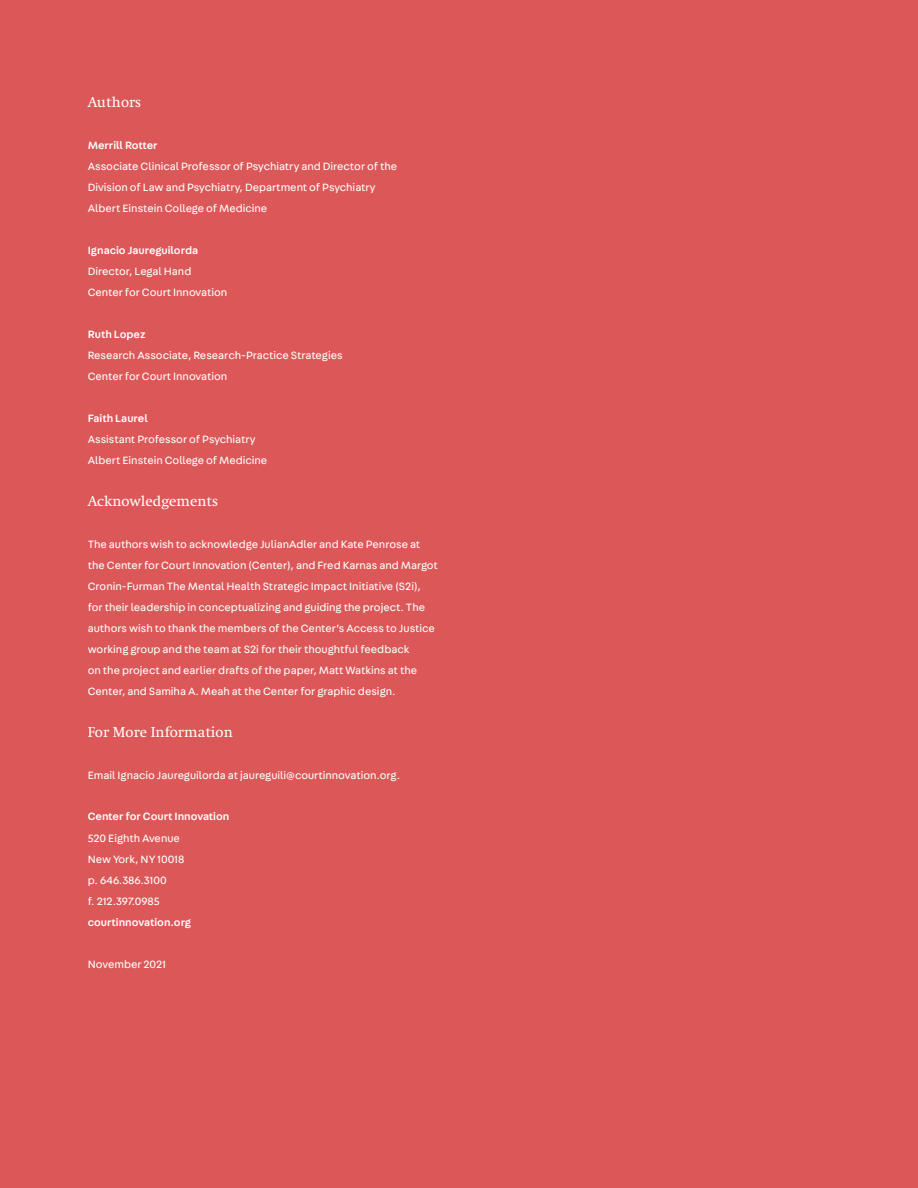
<style>
.page{position:relative;width:918px;height:1188px;background:#dc5858}
.page>*{position:absolute;margin:0;border:0;box-sizing:border-box;transform-origin:0 0}
.t1{font:15px "Swift";color:#fff}
.t2{font:11.25px/21px "Fabriga";color:#fff}
.t3{font:500 11.25px "Fabriga";color:#fff}
</style>
<div class="page">
<h1 class="t1" style="left:88px;top:94px;width:55px">Authors</h1>
<p class="t3" style="left:88px;top:137px;width:71px">Merrill Rotter</p>
<p class="t2" style="left:88px;top:155px;width:311px">Associate Clinical Professor of Psychiatry and Director of the<br>Division of Law and Psychiatry, Department of Psychiatry<br>Albert Einstein College of Medicine</p>
<p class="t3" style="left:88px;top:242px;width:112px">Ignacio Jaureguilorda</p>
<p class="t2" style="left:88px;top:260px;width:141px">Director, Legal Hand<br>Center for Court Innovation</p>
<p class="t3" style="left:88px;top:326px;width:59px">Ruth Lopez</p>
<p class="t2" style="left:88px;top:344px;width:256px">Research Associate, Research-Practice Strategies<br>Center for Court Innovation</p>
<p class="t3" style="left:88px;top:410px;width:62px">Faith Laurel</p>
<p class="t2" style="left:88px;top:428px;width:181px">Assistant Professor of Psychiatry<br>Albert Einstein College of Medicine</p>
<h1 class="t1" style="left:88px;top:493px;width:132px">Acknowledgements</h1>
<p class="t2" style="left:88px;top:533px;width:352px">The authors wish to acknowledge JulianAdler and Kate Penrose at the Center for Court Innovation (Center), and Fred Karnas and Margot Cronin-Furman The Mental Health Strategic Impact Initiative (S2i), for their leadership in conceptualizing and guiding the project. The authors wish to thank the members of the Center’s Access to Justice working group and the team at S2i for their thoughtful feedback<br>on the project and earlier drafts of the paper, Matt Watkins at the Center, and Samiha A. Meah at the Center for graphic design.</p>
<h1 class="t1" style="left:88px;top:724px;width:147px">For More Information</h1>
<p class="t2" style="left:88px;top:764px;width:314px">Email Ignacio Jaureguilorda at jaureguili@courtinnovation.org.</p>
<p class="t3" style="left:88px;top:809px;width:143px">Center for Court Innovation</p>
<p class="t2" style="left:88px;top:827px;width:98px">520 Eighth Avenue<br>New York, NY 10018 p. 646.386.3100<br>f. 212.397.0985</p>
<p class="t3" style="left:88px;top:914px;width:105px">courtinnovation.org</p>
<p class="t2" style="left:88px;top:953px;width:80px">November 2021</p>
</div>
